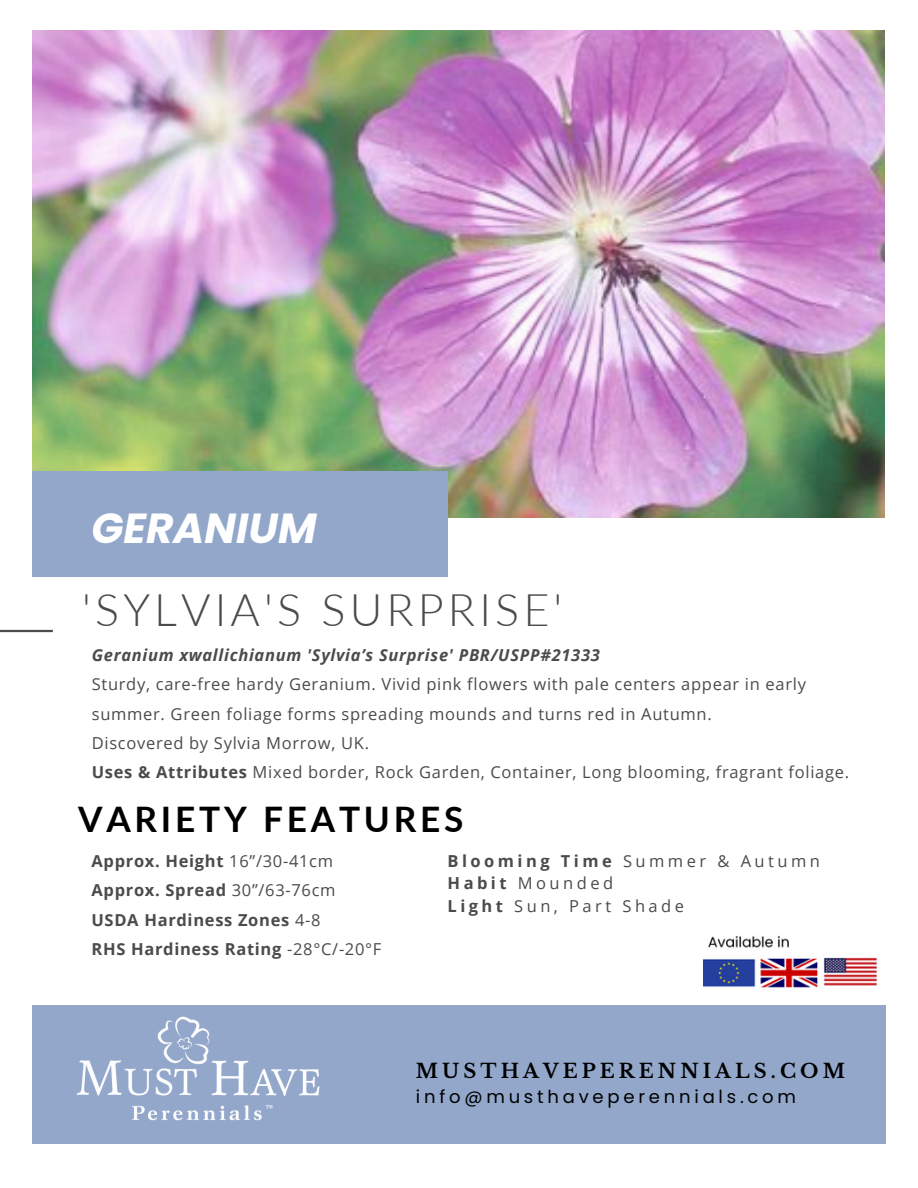
<style>
.page{position:relative;width:918px;height:1188px;background:#fff}
.page>*{position:absolute;margin:0;border:0;box-sizing:border-box;transform-origin:0 0}
.t1{font:300 45px "Lato";letter-spacing:.09em;color:#4b4b4b}
.t2{font:italic 700 42px "Poppins";color:#fff}
.t3{font:700 35.25px "Lato";letter-spacing:.11em;color:#000}
.t4{font:700 19.5px "Libre Baskerville";letter-spacing:.21em;color:#000}
.t5{font:18px "Poppins";letter-spacing:.21em;color:#000}
.t6{font:16.5px/29.2px "Open Sans";letter-spacing:.045em;color:#4b4b4b}
.t7{font:700 16.5px "Open Sans";letter-spacing:.04em;color:#4b4b4b}
.t8{font:16.5px "Open Sans";letter-spacing:.21em;color:#4b4b4b}
.t9{font:italic 700 16.5px "Open Sans";letter-spacing:.045em;color:#4b4b4b}
.s1{font-weight:700}
.s2{font-weight:400}
</style>
<div class="page">
<img style="left:32px;top:31px;width:853px;height:487px">
<hr style="left:0;top:630px;width:53px;height:2px;background:#4b4b4b">
<div style="left:32px;top:471px;width:415px;height:106px;background:#93a7cb"></div>
<div style="left:32px;top:1005px;width:853px;height:138px;background:#93a7cb"></div>
<img style="left:36px;top:1016px;width:323px;height:128px">
<img style="left:704px;top:936px;width:174px;height:52px">
<p class="t2" style="left:92px;top:499px;width:227px">GERANIUM</p>
<p class="t1" style="left:82px;top:582px;width:482px">'SYLVIA'S SURPRISE'</p>
<p class="t9" style="left:92px;top:643px;width:510px">Geranium xwallichianum 'Sylvia’s Surprise' PBR/USPP#21333</p>
<p class="t6" style="left:92px;top:669px;width:716px">Sturdy, care-free hardy Geranium. Vivid pink flowers with pale centers appear in early summer. Green foliage forms spreading mounds and turns red in Autumn.</p>
<p class="t6" style="left:92px;top:728px;width:279px">Discovered by Sylvia Morrow, UK.</p>
<p class="t6" style="left:92px;top:757px;width:759px"><span class="s1">Uses &amp; Attributes</span> Mixed border, Rock Garden, Container, Long blooming, fragrant foliage.</p>
<p class="t3" style="left:78px;top:798px;width:387px">VARIETY FEATURES</p>
<p class="t8" style="left:448px;top:849px;width:374px"><span class="s1">Blooming Time</span> Summer &amp; Autumn</p>
<p class="t8" style="left:448px;top:872px;width:167px"><span class="s1">Habit</span> Mounded</p>
<p class="t8" style="left:448px;top:894px;width:238px"><span class="s1">Light</span> Sun, Part Shade</p>
<p class="t7" style="left:92px;top:849px;width:243px">Approx. Height <span class="s2">16”/30-41cm</span></p>
<p class="t7" style="left:92px;top:879px;width:246px">Approx. Spread <span class="s2">30”/63-76cm</span></p>
<p class="t7" style="left:92px;top:908px;width:231px">USDA Hardiness Zones <span class="s2">4-8</span></p>
<p class="t7" style="left:92px;top:937px;width:292px">RHS Hardiness Rating <span class="s2">-28°C/-20°F</span></p>
<p class="t4" style="left:416px;top:1059px;width:431px">MUSTHAVEPERENNIALS.COM</p>
<p class="t5" style="left:416px;top:1084px;width:382px">info@musthaveperennials.com</p>
</div>
